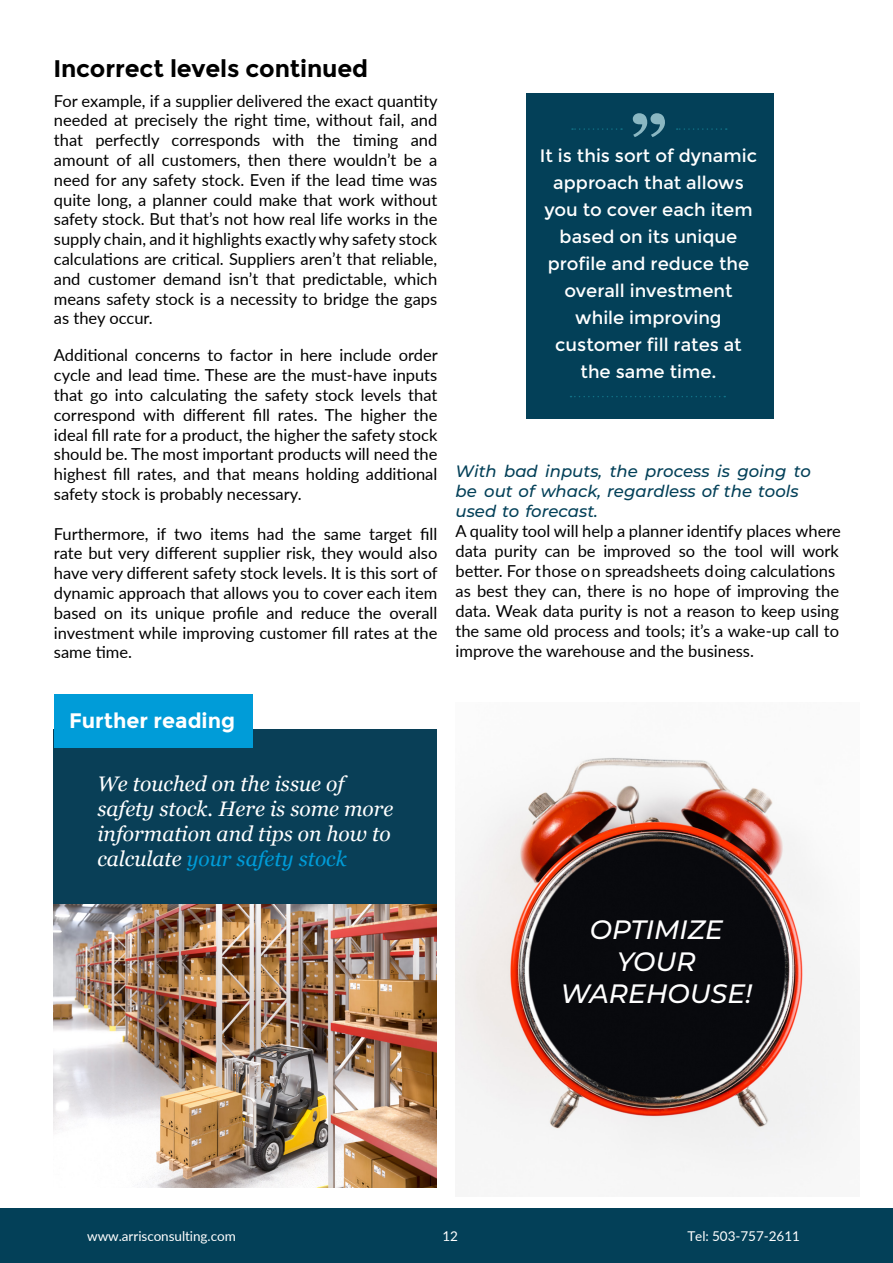
<style>
.page{position:relative;width:893px;height:1263px;background:#fff}
.page>*{position:absolute;margin:0;border:0;box-sizing:border-box;transform-origin:0 0}
.t1{font:italic 500 26.55px "Montserrat";color:#fff}
.t2{font:700 24px "Montserrat";letter-spacing:-.005em;color:#000}
.t3{font:italic 21px/25.2px "Georgia";color:#fff}
._02_Article_Title_Wh{font:700 21px "Montserrat";color:#fff}
._07_Quotes{font:18px/27px "Montserrat";color:#fff;text-align:center}
.t4{font:16.5px/19.8px "Lato";color:#000;text-align:justify}
.t5{font:13.5px "Lato";letter-spacing:-.005em;color:#fff}
.s1{font-family:"Montserrat";font-weight:500;font-style:italic;color:#034058}
.s2{color:#009cd8}
</style>
<div class="page">
<img style="left:455px;top:757px;width:403px;height:415px">
<img style="left:53px;top:904px;width:384px;height:284px">
<div style="left:53px;top:730px;width:384px;height:174px;background:#093f57"></div>
<div style="left:54px;top:694px;width:198px;height:54px;background:#009cd8"></div>
<div style="left:526px;top:93px;width:248px;height:325px;background:#034058"></div>
<svg style="left:633px;top:113px;width:32px;height:24px"></svg>
<svg style="left:572px;top:128px;width:50px;height:2px"></svg>
<svg style="left:677px;top:128px;width:50px;height:2px"></svg>
<svg style="left:570px;top:396px;width:155px;height:1px"></svg>
<div style="left:0;top:1209px;width:893px;height:54px;background:#034058"></div>
<p class="t2" style="left:53px;top:54px;width:316px">Incorrect levels continued</p>
<p class="t4" style="left:54px;top:90px;width:385px">For example, if a supplier delivered the exact quantity needed at precisely the right time, without fail, and that perfectly corresponds with the timing and amount of all customers, then there wouldn’t be a need for any safety stock. Even if the lead time was quite long, a planner could make that work without safety stock. But that’s not how real life works in the supply chain, and it highlights exactly why safety stock calculations are critical. Suppliers aren’t that reliable, and customer demand isn’t that predictable, which means safety stock is a necessity to bridge the gaps as they occur.</p>
<p class="t4" style="left:54px;top:345px;width:385px">Additional concerns to factor in here include order cycle and lead time. These are the must-have inputs that go into calculating the safety stock levels that correspond with different fill rates. The higher the ideal fill rate for a product, the higher the safety stock should be. The most important products will need the highest fill rates, and that means holding additional safety stock is probably necessary.</p>
<p class="t4" style="left:54px;top:523px;width:385px">Furthermore, if two items had the same target fill rate but very different supplier risk, they would also have very different safety stock levels. It is this sort of dynamic approach that allows you to cover each item based on its unique profile and reduce the overall investment while improving customer fill rates at the same time.</p>
<p class="_07_Quotes" style="left:540px;top:142px;width:219px">It is this sort of dynamic approach that allows you to cover each item based on its unique profile and reduce the overall investment while improving customer fill rates at the same time.</p>
<p class="t4" style="left:455px;top:460px;width:387px;text-align:left"><span class="s1">With bad inputs, the process is going to<br>be out of whack, regardless of the tools used to forecast.<br></span>A quality tool will help a planner identify places where data purity can be improved so the tool will work better. For those on spreadsheets doing calculations as best they can, there is no hope of improving the data. Weak data purity is not a reason to keep using the same old process and tools; it’s a wake-up call to improve the warehouse and the business.</p>
<p class="_02_Article_Title_Wh" style="left:69px;top:708px;width:168px">Further reading</p>
<p class="t3" style="left:97px;top:771px;width:298px">We touched on the issue of safety stock. Here is some more information and tips on how to calculate <span class="s2">your safety stock</span></p>
<p class="t1" style="left:590px;top:911px;width:135px">OPTIMIZE</p>
<p class="t1" style="left:617px;top:943px;width:81px">YOUR</p>
<p class="t1" style="left:560px;top:975px;width:193px">WAREHOUSE!</p>
<p class="t5" style="left:87px;top:1226px;width:150px">www.arrisconsulting.com</p>
<p class="t5" style="left:442px;top:1226px;width:17px">12</p>
<p class="t5" style="left:687px;top:1226px;width:114px">Tel: 503-757-2611</p>
</div>
